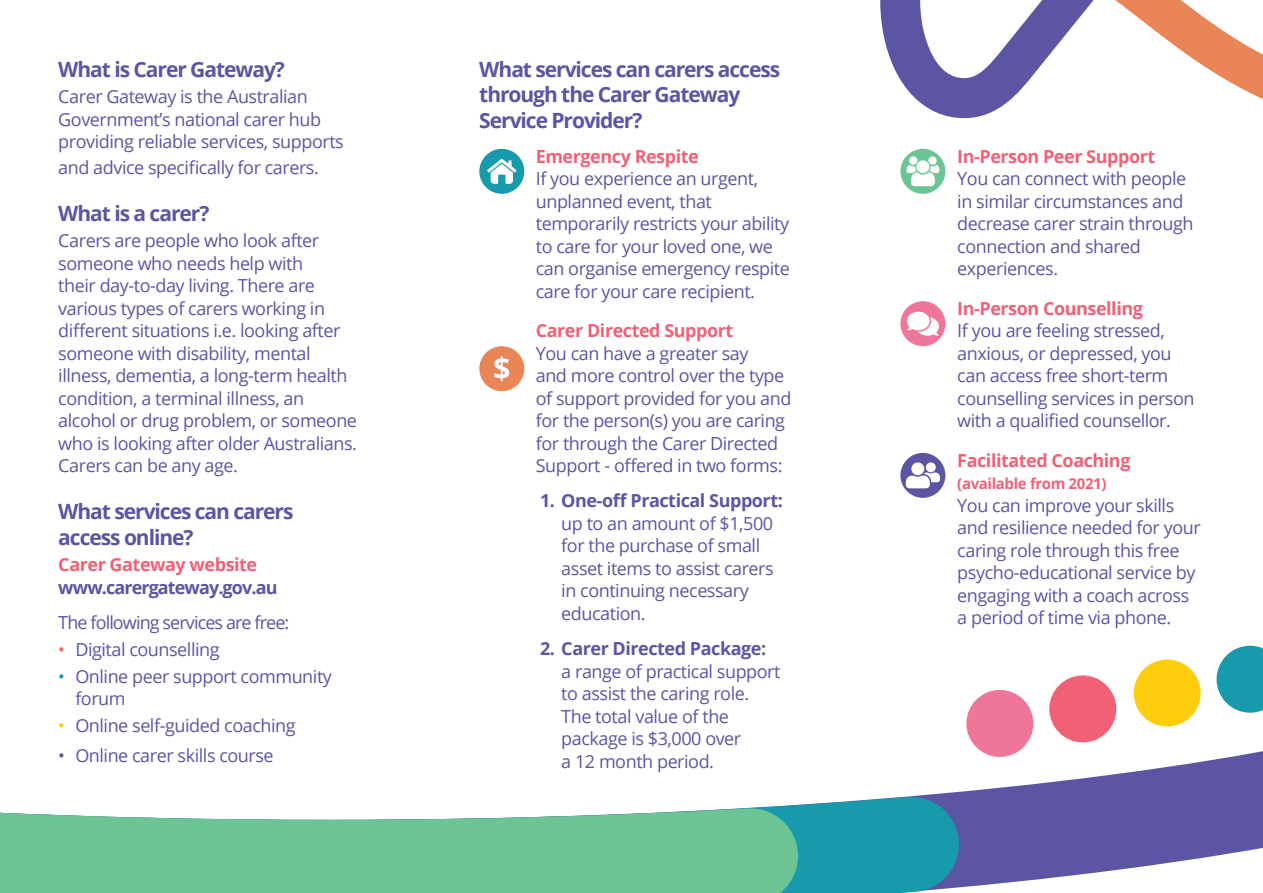
<style>
.page{position:relative;width:1263px;height:893px;background:#fff}
.page>*{position:absolute;margin:0;border:0;box-sizing:border-box;transform-origin:0 0}
.t1{font:700 21px/25.5px "Open Sans";letter-spacing:-.05em;color:#5b55a4}
.t2{font:18px/22.5px "Open Sans";letter-spacing:-.025em;color:#5b55a4}
.t3{font:700 18px "Open Sans";letter-spacing:-.025em;color:#f06176}
.t4{font:700 18px "Open Sans";letter-spacing:-.025em;color:#5b55a4}
.t5{font:18px "Open Sans";letter-spacing:-.05em;color:#5b55a4}
.t6{font:700 18px "Open Sans";letter-spacing:-.05em;color:#5b55a4}
.t7{font:700 15px "Open Sans";letter-spacing:-.025em;color:#f06176}
.s1{color:#f06176}
.s2{color:#179aab}
.s3{color:#fece0d}
</style>
<div class="page">
<svg style="left:967px;top:678px;width:296px;height:204px"></svg>
<svg style="left:851px;top:742px;width:163px;height:151px"></svg>
<svg style="left:0;top:801px;width:851px;height:92px"></svg>
<div style="left:966px;top:690px;width:67px;height:67px;background:#ef7599;border-radius:50%"></div>
<div style="left:1049px;top:675px;width:67px;height:67px;background:#f06176;border-radius:50%"></div>
<div style="left:1134px;top:659px;width:67px;height:67px;background:#fece0d;border-radius:50%"></div>
<svg style="left:1216px;top:646px;width:47px;height:67px"></svg>
<svg style="left:900px;top:453px;width:45px;height:45px"></svg>
<svg style="left:900px;top:301px;width:45px;height:45px"></svg>
<svg style="left:479px;top:149px;width:45px;height:45px"></svg>
<svg style="left:900px;top:149px;width:45px;height:45px"></svg>
<svg style="left:479px;top:346px;width:45px;height:45px"></svg>
<svg style="left:880px;top:0;width:41px;height:103px"></svg>
<svg style="left:921px;top:0;width:342px;height:119px"></svg>
<p class="t1" style="left:58px;top:56px;width:228px">What is Carer Gateway?</p>
<p class="t2" style="left:58px;top:85px;width:287px">Carer Gateway is the Australian<br>Government’s national carer hub providing reliable services, supports</p>
<p class="t2" style="left:58px;top:156px;width:262px">and advice specifically for carers.</p>
<p class="t1" style="left:58px;top:200px;width:153px">What is a carer?</p>
<p class="t2" style="left:58px;top:229px;width:300px">Carers are people who look after someone who needs help with<br>their day-to-day living. There are various types of carers working in different situations i.e. looking after someone with disability, mental illness, dementia, a long-term health condition, a terminal illness, an alcohol or drug problem, or someone who is looking after older Australians.<br>Carers can be any age.</p>
<p class="t1" style="left:58px;top:498px;width:237px">What services can carers access online?</p>
<p class="t3" style="left:58px;top:552px;width:200px">Carer Gateway website</p>
<p class="t6" style="left:58px;top:575px;width:221px">www.carergateway.gov.au</p>
<p class="t5" style="left:58px;top:610px;width:233px">The following services are free:</p>
<p class="t2" style="left:58px;top:638px;width:163px"><span class="s1">•</span> Digital counselling</p>
<p class="t2" style="left:75px;top:664px;width:258px;text-indent:-17px"><span class="s2">•</span> Online peer support community forum</p>
<p class="t2" style="left:58px;top:714px;width:239px"><span class="s3">•</span> Online self-guided coaching</p>
<p class="t2" style="left:58px;top:743px;width:217px">• Online carer skills course</p>
<p class="t1" style="left:479px;top:56px;width:302px">What services can carers access through the Carer Gateway<br>Service Provider?</p>
<p class="t3" style="left:536px;top:143px;width:164px">Emergency Respite</p>
<p class="t2" style="left:536px;top:167px;width:255px">If you experience an urgent, unplanned event, that temporarily restricts your ability to care for your loved one, we can organise emergency respite care for your care recipient.</p>
<p class="t3" style="left:536px;top:318px;width:199px">Carer Directed Support</p>
<p class="t2" style="left:536px;top:341px;width:257px">You can have a greater say<br>and more control over the type of support provided for you and for the person(s) you are caring for through the Carer Directed<br>Support - offered in two forms:</p>
<p class="t4" style="left:540px;top:488px;width:244px">1. One-off Practical Support:</p>
<p class="t2" style="left:561px;top:512px;width:214px">up to an amount of $1,500 for the purchase of small asset items to assist carers in continuing necessary education.</p>
<p class="t4" style="left:540px;top:636px;width:228px">2. Carer Directed Package:</p>
<p class="t2" style="left:561px;top:659px;width:221px">a range of practical support to assist the caring role.<br>The total value of the package is $3,000 over<br>a 12 month period.</p>
<p class="t3" style="left:957px;top:143px;width:199px">In-Person Peer Support</p>
<p class="t2" style="left:957px;top:167px;width:238px">You can connect with people in similar circumstances and decrease carer strain through connection and shared experiences.</p>
<p class="t3" style="left:957px;top:295px;width:187px">In-Person Counselling</p>
<p class="t2" style="left:957px;top:319px;width:239px">If you are feeling stressed, anxious, or depressed, you can access free short-term counselling services in person with a qualified counsellor.</p>
<p class="t3" style="left:957px;top:447px;width:175px">Facilitated Coaching</p>
<p class="t7" style="left:957px;top:473px;width:151px">(available from 2021)</p>
<p class="t2" style="left:957px;top:493px;width:245px">You can improve your skills and resilience needed for your caring role through this free psycho-educational service by engaging with a coach across a period of time via phone.</p>
</div>
